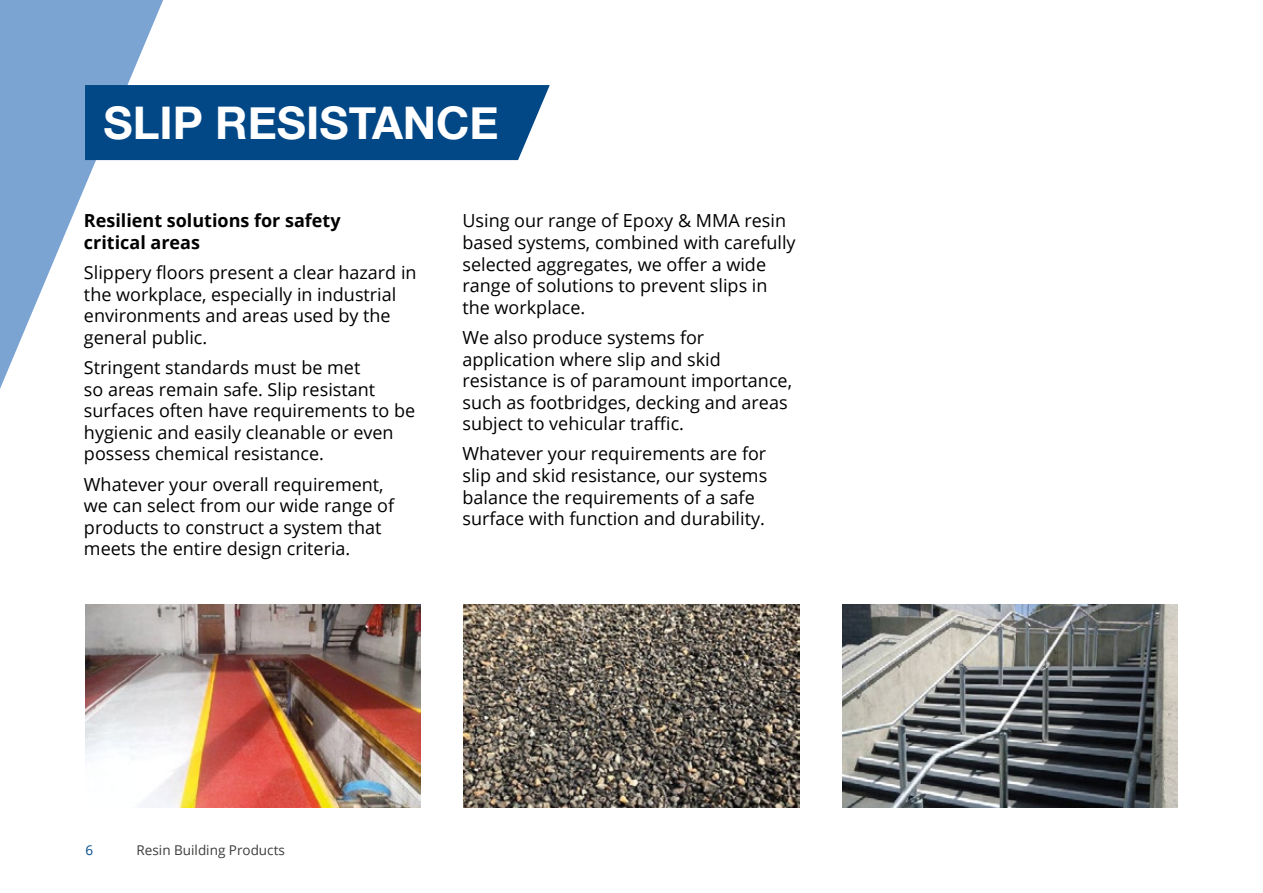
<style>
.page{position:relative;width:1263px;height:893px;background:#fff}
.page>*{position:absolute;margin:0;border:0;box-sizing:border-box;transform-origin:0 0}
.t1{font:700 45px "Helvetica Neue";color:#fff}
.t2{font:18px/21.6px "Open Sans";color:#000}
.t3{font:700 18px/21.6px "Open Sans";color:#000}
.t4{font:13.5px "Open Sans";color:#3c3c3b}
.t5{font:13.5px "Open Sans";color:#004988}
</style>
<div class="page">
<svg style="left:0;top:0;width:163px;height:389px;fill:#7ba4d2"></svg>
<div style="left:85px;top:85px;width:465px;height:75px;background:#024887"></div>
<img style="left:463px;top:604px;width:336px;height:204px">
<img style="left:85px;top:604px;width:336px;height:204px">
<img style="left:842px;top:604px;width:336px;height:204px">
<h1 class="t1" style="left:104px;top:87px;width:397px">SLIP RESISTANCE</h1>
<p class="t3" style="left:84px;top:210px;width:258px">Resilient solutions for safety critical areas</p>
<p class="t2" style="left:84px;top:261px;width:334px">Slippery floors present a clear hazard in the workplace, especially in industrial environments and areas used by the general public.</p>
<p class="t2" style="left:84px;top:356px;width:333px">Stringent standards must be met<br>so areas remain safe. Slip resistant surfaces often have requirements to be hygienic and easily cleanable or even possess chemical resistance.</p>
<p class="t2" style="left:84px;top:473px;width:312px">Whatever your overall requirement, we can select from our wide range of products to construct a system that meets the entire design criteria.</p>
<p class="t2" style="left:462px;top:210px;width:335px">Using our range of Epoxy &amp; MMA resin based systems, combined with carefully selected aggregates, we offer a wide range of solutions to prevent slips in the workplace.</p>
<p class="t2" style="left:462px;top:326px;width:331px">We also produce systems for application where slip and skid resistance is of paramount importance, such as footbridges, decking and areas subject to vehicular traffic.</p>
<p class="t2" style="left:462px;top:443px;width:306px">Whatever your requirements are for slip and skid resistance, our systems balance the requirements of a safe surface with function and durability.</p>
<p class="t5" style="left:86px;top:840px;width:9px">6</p>
<p class="t4" style="left:137px;top:840px;width:150px">Resin Building Products</p>
</div>
